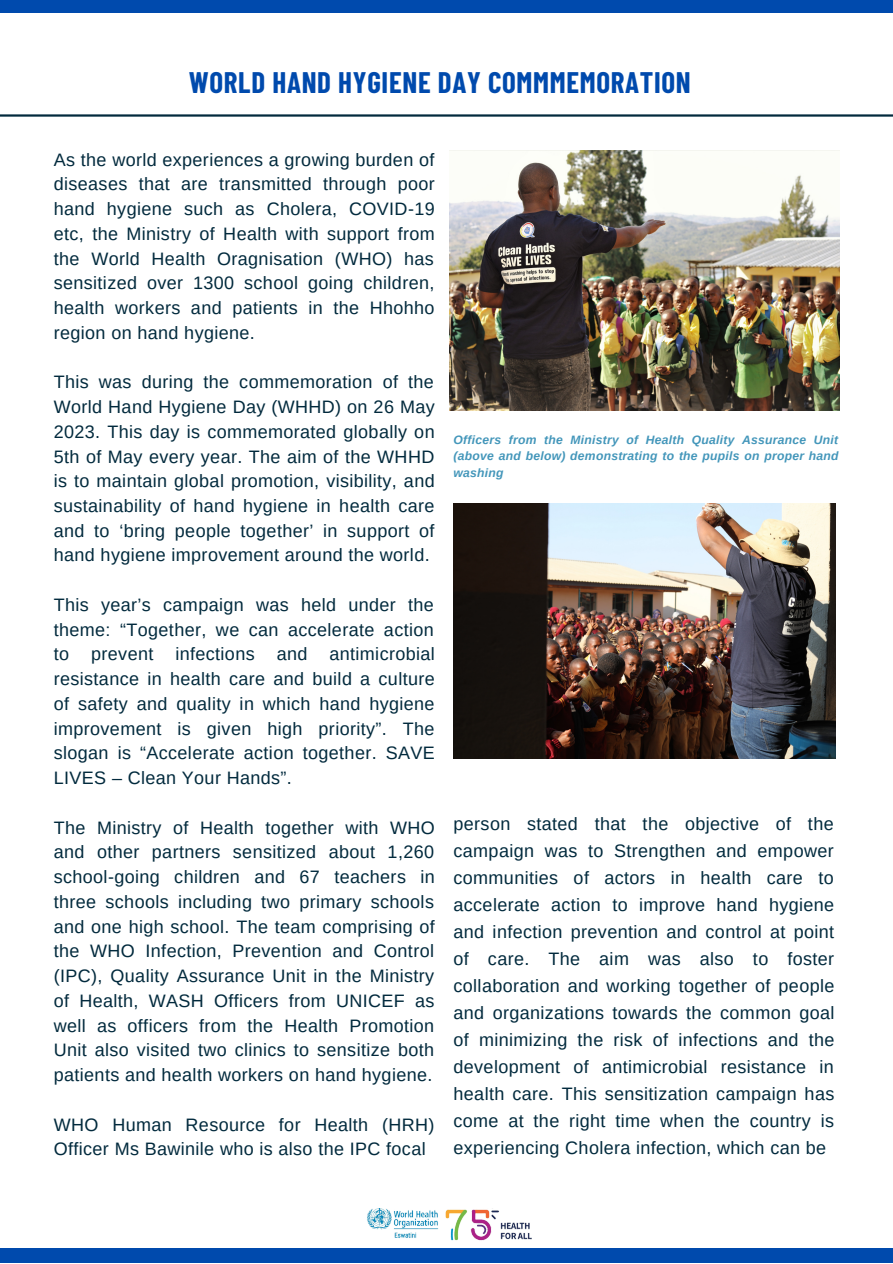
<style>
.page{position:relative;width:893px;height:1264px;background:#fff}
.page>*{position:absolute;margin:0;border:0;box-sizing:border-box;transform-origin:0 0}
.t1{font:700 28.95px "Barlow Condensed";letter-spacing:.025em;color:#004aad}
.t2{font:18px/24.8px "Arimo";letter-spacing:.02em;color:#022a3d;text-align:justify}
.t3{font:italic 700 12.15px/16.2px "Arimo";letter-spacing:.02em;color:#4396ba;text-align:justify}
</style>
<div class="page">
<div style="left:0;top:0;width:892px;height:12px;background:#004aad"></div>
<div style="left:0;top:1248px;width:892px;height:14px;background:#004aad"></div>
<hr style="left:0;top:114px;width:892px;height:3px;background:#022a3d">
<img style="left:449px;top:151px;width:390px;height:259px">
<img style="left:453px;top:504px;width:382px;height:254px">
<img style="left:367px;top:1208px;width:165px;height:33px">
<p class="t1" style="left:189px;top:64px;width:503px">WORLD HAND HYGIENE DAY COMMMEMORATION</p>
<p class="t2" style="left:54px;top:147px;width:382px">As the world experiences a growing burden of diseases that are transmitted through poor hand hygiene such as Cholera, COVID-19 etc, the Ministry of Health with support from the World Health Oragnisation (WHO) has sensitized over 1300 school going children, health workers and patients in the Hhohho region on hand hygiene.</p>
<p class="t2" style="left:54px;top:369px;width:382px">This was during the commemoration of the World Hand Hygiene Day (WHHD) on 26 May 2023. This day is commemorated globally on 5th of May every year. The aim of the WHHD is to maintain global promotion, visibility, and sustainability of hand hygiene in health care and to ‘bring people together’ in support of hand hygiene improvement around the world.</p>
<p class="t2" style="left:54px;top:592px;width:382px">This year’s campaign was held under the theme: “Together, we can accelerate action to prevent infections and antimicrobial resistance in health care and build a culture of safety and quality in which hand hygiene improvement is given high priority”. The slogan is “Accelerate action together. SAVE LIVES – Clean Your Hands”.</p>
<p class="t2" style="left:54px;top:815px;width:382px">The Ministry of Health together with WHO and other partners sensitized about 1,260 school-going children and 67 teachers in three schools including two primary schools and one high school. The team comprising of the WHO Infection, Prevention and Control (IPC), Quality Assurance Unit in the Ministry of Health, WASH Officers from UNICEF as well as officers from the Health Promotion Unit also visited two clinics to sensitize both patients and health workers on hand hygiene.</p>
<p class="t2" style="left:54px;top:1111px;width:382px">WHO Human Resource for Health (HRH)<br>Officer Ms Bawinile who is also the IPC focal</p>
<p class="t3" style="left:453px;top:432px;width:386px">Officers from the Ministry of Health Quality Assurance Unit (above and below) demonstrating to the pupils on proper hand washing</p>
<p class="t2" style="left:453px;top:810px;width:382px;line-height:27px">person stated that the objective of the campaign was to Strengthen and empower communities of actors in health care to accelerate action to improve hand hygiene and infection prevention and control at point of care. The aim was also to foster collaboration and working together of people and organizations towards the common goal of minimizing the risk of infections and the development of antimicrobial resistance in health care. This sensitization campaign has come at the right time when the country is experiencing Cholera infection, which can be</p>
</div>
